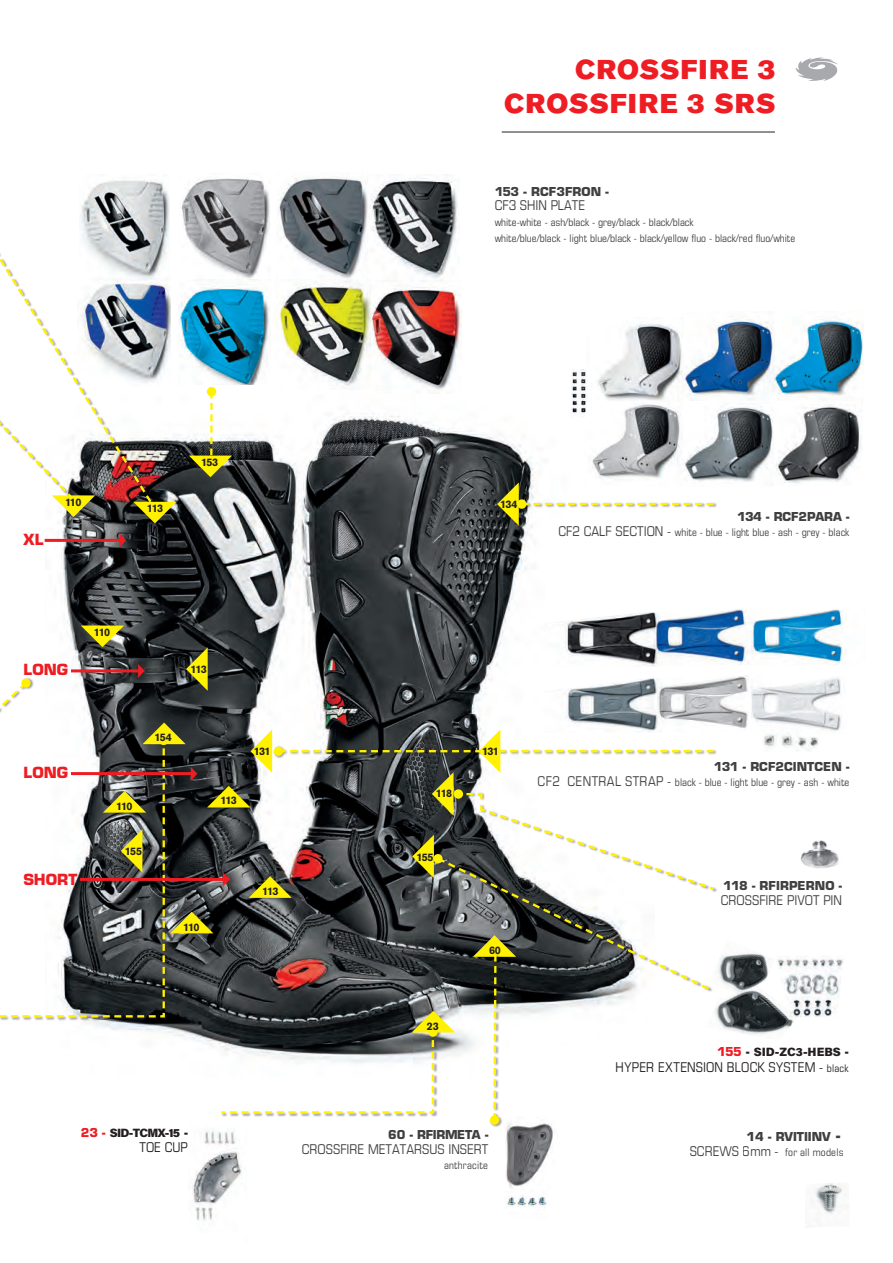
<style>
.page{position:relative;width:893px;height:1263px;background:#fff}
.page>*{position:absolute;margin:0;border:0;box-sizing:border-box;transform-origin:0 0}
.t1{font:27px/34.5px "Akzidenz Grotesk BE Super";letter-spacing:.05em;color:#ee1d23;text-align:right}
.t2{font:700 15px "Eurostile";color:#ee1d23}
.t3{font:condensed 13.5px "Eurostile";color:#404040}
.t4{font:condensed 13.5px "Eurostile";letter-spacing:.015em;color:#231f20}
.t5{font:700 12px "Eurostile";letter-spacing:-.005em;color:#404040}
.t6{font:900 12px "Acumin Pro";color:#231f20}
.t7{font:900 12px "Acumin Pro";letter-spacing:-.06em;color:#231f20}
.t8{font:700 12px "Eurostile";letter-spacing:-.025em;color:#404040}
.t9{font:700 10.8px "Akzidenz Grotesk BE";letter-spacing:-.065em;color:#231f20}
.t10{font:condensed 10.5px/16.2px "Eurostile";color:#404040}
.t11{font:condensed 10.5px "Eurostile";letter-spacing:.02em;color:#404040}
.s1{font-size:13.5px}
.s2{font-family:"Eurostile";font-weight:700;color:#ee1d23}
.s3{font-family:"Eurostile";font-weight:700}
.s4{font-size:10.5px}
.s5{font-size:15px}
</style>
<div class="page">
<img style="left:46px;top:387px;width:488px;height:238px">
<img style="left:809px;top:1183px;width:34px;height:44px">
<img style="left:800px;top:840px;width:39px;height:28px">
<img style="left:192px;top:1130px;width:50px;height:91px">
<img style="left:507px;top:1195px;width:40px;height:12px">
<img style="left:506px;top:1123px;width:47px;height:65px">
<hr style="left:502px;top:132px;width:273px;height:1px;background:#231f20">
<svg style="left:796px;top:57px;width:42px;height:24px"></svg>
<hr style="left:45px;top:539px;width:75px;height:3px;background:#ee1d23">
<svg style="left:117px;top:533px;width:11px;height:18px"></svg>
<div style="left:490px;top:954px;width:13px;height:174px;background:#231f20;opacity:.46"></div>
<div style="left:490px;top:1115px;width:9px;height:10px;background:#fff101;border-radius:50%"></div>
<div style="left:517px;top:499px;width:200px;height:13px;background:#231f20;opacity:.46"></div>
<svg style="left:497px;top:482px;width:216px;height:44px"></svg>
<div style="left:517px;top:499px;width:9px;height:10px;background:#fff101;border-radius:50%"></div>
<div style="left:207px;top:387px;width:9px;height:9px;background:#fff101;border-radius:50%"></div>
<svg style="left:0;top:174px;width:154px;height:331px"></svg>
<img style="left:777px;top:957px;width:66px;height:60px">
<img style="left:716px;top:986px;width:83px;height:49px">
<img style="left:716px;top:953px;width:59px;height:42px">
<svg style="left:189px;top:392px;width:43px;height:85px"></svg>
<svg style="left:0;top:349px;width:95px;height:168px"></svg>
<svg style="left:133px;top:502px;width:44px;height:21px"></svg>
<svg style="left:0;top:625px;width:716px;height:497px"></svg>
<img style="left:775px;top:404px;width:87px;height:79px">
<img style="left:677px;top:407px;width:96px;height:80px">
<img style="left:571px;top:370px;width:16px;height:44px">
<img style="left:584px;top:403px;width:99px;height:83px">
<img style="left:684px;top:316px;width:83px;height:84px">
<img style="left:597px;top:324px;width:86px;height:77px">
<img style="left:767px;top:318px;width:96px;height:82px">
<img style="left:527px;top:678px;width:157px;height:55px">
<img style="left:763px;top:677px;width:79px;height:74px">
<img style="left:612px;top:674px;width:160px;height:57px">
<img style="left:524px;top:612px;width:159px;height:55px">
<img style="left:610px;top:612px;width:97px;height:53px">
<img style="left:707px;top:609px;width:139px;height:56px">
<img style="left:178px;top:284px;width:91px;height:101px">
<img style="left:273px;top:284px;width:93px;height:105px">
<img style="left:366px;top:284px;width:95px;height:109px">
<img style="left:78px;top:278px;width:93px;height:108px">
<img style="left:369px;top:175px;width:89px;height:107px">
<img style="left:79px;top:175px;width:91px;height:106px">
<img style="left:181px;top:178px;width:89px;height:103px">
<img style="left:278px;top:178px;width:89px;height:106px">
<h1 class="t1" style="left:504px;top:53px;width:273px">CROSSFIRE 3<br>CROSSFIRE 3 SRS</h1>
<p class="t5" style="left:495px;top:184px;width:116px">153 - RCF3FRON -</p>
<p class="t3" style="left:495px;top:197px;width:92px">CF3 SHIN PLATE</p>
<p class="t10" style="left:495px;top:214px;width:302px">white-white - ash/black - grey/black - black/black<br>white/blue/black - light blue/black - black/yellow fluo - black/red fluo/white</p>
<h2 class="t2" style="left:23px;top:530px;width:22px">XL</h2>
<p class="t9" style="left:65px;top:496px;width:18px">110</p>
<p class="t9" style="left:147px;top:502px;width:18px">113</p>
<p class="t9" style="left:201px;top:456px;width:19px">153</p>
<p class="t9" style="left:500px;top:498px;width:19px">134</p>
<p class="t5" style="left:737px;top:509px;width:114px">134 - RCF2PARA -</p>
<p class="t10" style="left:558px;top:524px;width:292px"><span class="s1">CF2 CALF SECTION -</span> white - blue - light blue - ash - grey - black</p>
<h2 class="t2" style="left:23px;top:660px;width:46px">LONG</h2>
<p class="t9" style="left:94px;top:626px;width:18px">110</p>
<p class="t9" style="left:190px;top:663px;width:18px">113</p>
<h2 class="t2" style="left:23px;top:764px;width:46px">LONG</h2>
<h2 class="t2" style="left:23px;top:870px;width:56px">SHORT</h2>
<p class="t9" style="left:155px;top:731px;width:19px">154</p>
<p class="t9" style="left:116px;top:800px;width:18px">110</p>
<p class="t9" style="left:125px;top:845px;width:19px">155</p>
<p class="t9" style="left:183px;top:921px;width:18px">110</p>
<p class="t9" style="left:221px;top:794px;width:18px">113</p>
<p class="t9" style="left:254px;top:745px;width:18px">131</p>
<p class="t9" style="left:262px;top:885px;width:18px">113</p>
<p class="t9" style="left:436px;top:787px;width:18px">118</p>
<p class="t9" style="left:416px;top:850px;width:19px">155</p>
<p class="t9" style="left:482px;top:745px;width:18px">131</p>
<p class="t9" style="left:427px;top:1020px;width:13px">23</p>
<p class="t9" style="left:489px;top:944px;width:13px">60</p>
<p class="t7" style="left:81px;top:1124px;width:109px"><span class="s2">23 -</span> SID-TCMX-15 <span class="s3">-</span></p>
<p class="t4" style="left:140px;top:1139px;width:50px">TOE CUP</p>
<p class="t8" style="left:388px;top:1127px;width:102px">60 - RFIRMETA -</p>
<p class="t3" style="left:302px;top:1141px;width:188px">CROSSFIRE METATARSUS INSERT</p>
<p class="t11" style="left:444px;top:1159px;width:45px">anthracite</p>
<p class="t5" style="left:714px;top:759px;width:137px">131 - RCF2CINTCEN -</p>
<p class="t10" style="left:538px;top:774px;width:313px"><span class="s1">CF2 CENTRAL STRAP -</span> black - blue - light blue - grey - ash - white</p>
<p class="t5" style="left:723px;top:878px;width:120px">118 - RFIRPERNO -</p>
<p class="t3" style="left:721px;top:892px;width:123px">CROSSFIRE PIVOT PIN</p>
<p class="t6" style="left:717px;top:1044px;width:133px"><span class="s2">155</span> <span class="s3">-</span> SID-ZC3-HEBS <span class="s3">-</span></p>
<p class="t4" style="left:616px;top:1058px;width:234px">HYPER EXTENSION BLOCK SYSTEM - <span class="s4">black</span></p>
<p class="t5" style="left:746px;top:1129px;width:95px">14 - RVITIINV <span class="s5">-</span></p>
<p class="t11" style="left:690px;top:1145px;width:155px"><span class="s1">SCREWS 6mm -</span> for all models</p>
</div>
